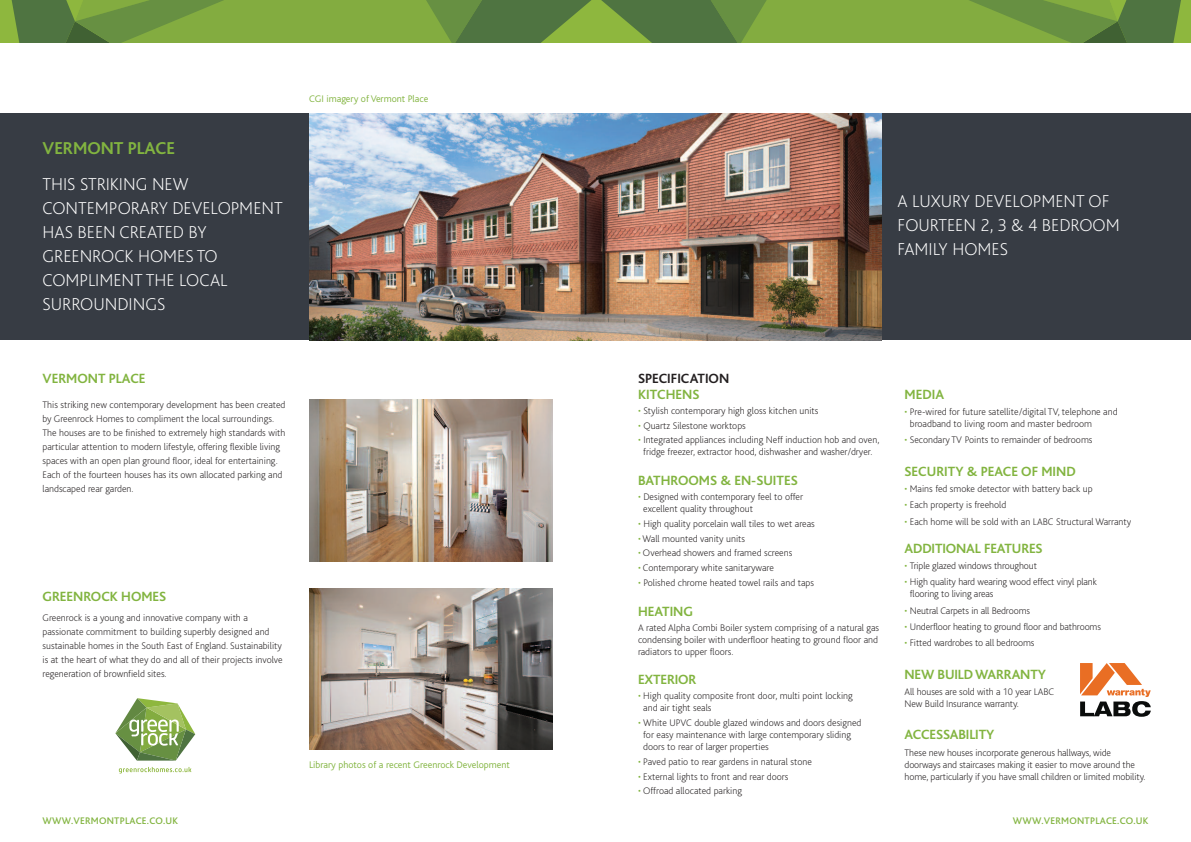
<style>
.page{position:relative;width:1191px;height:842px;background:#fff}
.page>*{position:absolute;margin:0;border:0;box-sizing:border-box;transform-origin:0 0}
.t1{font:200 18px/24px "Bliss";color:#fff}
.t2{font:700 18px "Bliss";color:#82b440}
.t3{font:700 14px "Bliss";color:#82b440}
.t4{font:700 14px "Bliss";color:#231f20}
.t5{font:200 10px/12px "Bliss";color:#231f20}
.t6{font:300 10px "Bliss";color:#82b440}
.t7{font:500 10px "Bliss";letter-spacing:.025em;color:#82b440}
.s1{color:#82b440}
</style>
<div class="page">
<div style="left:0;top:113px;width:595px;height:227px;background:#373c44"></div>
<div style="left:595px;top:113px;width:596px;height:227px;background:#373c44"></div>
<img style="left:309px;top:113px;width:573px;height:227px">
<svg style="left:115px;top:698px;width:80px;height:63px"></svg>
<svg style="left:119px;top:767px;width:72px;height:6px"></svg>
<svg style="left:1080px;top:663px;width:70px;height:54px"></svg>
<svg style="left:0;top:0;width:1191px;height:43px;background:#709840"></svg>
<img style="left:309px;top:588px;width:244px;height:162px">
<img style="left:309px;top:400px;width:244px;height:161px">
<h1 class="t2" style="left:43px;top:142px;width:134px">VERMONT PLACE</h1>
<h1 class="t1" style="left:43px;top:173px;width:242px">THIS STRIKING NEW<br>CONTEMPORARY DEVELOPMENT<br>HAS BEEN CREATED BY<br>GREENROCK HOMES TO<br>COMPLIMENT THE LOCAL<br>SURROUNDINGS</h1>
<p class="t6" style="left:309px;top:95px;width:121px">CGI imagery of Vermont Place</p>
<h2 class="t3" style="left:43px;top:373px;width:104px">VERMONT PLACE</h2>
<p class="t5" style="left:43px;top:399px;width:244px;line-height:14px">This striking new contemporary development has been created by Greenrock Homes to compliment the local surroundings.<br>The houses are to be finished to extremely high standards with particular attention to modern lifestyle, offering flexible living spaces with an open plan ground floor, ideal for entertaining.<br>Each of the fourteen houses has its own allocated parking and landscaped rear garden.</p>
<h2 class="t3" style="left:43px;top:592px;width:125px">GREENROCK HOMES</h2>
<p class="t5" style="left:43px;top:612px;width:242px;line-height:14px">Greenrock is a young and innovative company with a passionate commitment to building superbly designed and sustainable homes in the South East of England. Sustainability is at the heart of what they do and all of their projects involve regeneration of brownfield sites.</p>
<p class="t6" style="left:309px;top:761px;width:202px">Library photos of a recent Greenrock Development</p>
<h1 class="t1" style="left:897px;top:191px;width:224px">A LUXURY DEVELOPMENT OF<br>FOURTEEN 2, 3 &amp; 4 BEDROOM<br>FAMILY HOMES</h1>
<h2 class="t4" style="left:638px;top:373px;width:93px">SPECIFICATION</h2>
<h2 class="t3" style="left:638px;top:390px;width:63px">KITCHENS</h2>
<p class="t5" style="left:638px;top:405px;width:182px"><span class="s1">•</span> Stylish contemporary high gloss kitchen units</p>
<p class="t5" style="left:638px;top:420px;width:109px"><span class="s1">•</span> Quartz Silestone worktops</p>
<p class="t5" style="left:638px;top:435px;width:243px;text-align:center"><span class="s1">•</span> Integrated appliances including Neff induction hob and oven, fridge freezer, extractor hood, dishwasher and washer/dryer.</p>
<h2 class="t3" style="left:638px;top:476px;width:161px">BATHROOMS &amp; EN-SUITES</h2>
<p class="t5" style="left:643px;top:491px;width:161px;text-indent:-5px"><span class="s1">•</span> Designed with contemporary feel to offer excellent quality throughout</p>
<p class="t5" style="left:638px;top:518px;width:178px"><span class="s1">•</span> High quality porcelain wall tiles to wet areas</p>
<p class="t5" style="left:638px;top:533px;width:109px"><span class="s1">•</span> Wall mounted vanity units</p>
<p class="t5" style="left:638px;top:548px;width:156px"><span class="s1">•</span> Overhead showers and framed screens</p>
<p class="t5" style="left:638px;top:563px;width:137px"><span class="s1">•</span> Contemporary white sanitaryware</p>
<p class="t5" style="left:638px;top:578px;width:177px"><span class="s1">•</span> Polished chrome heated towel rails and taps</p>
<h2 class="t3" style="left:638px;top:606px;width:56px">HEATING</h2>
<p class="t5" style="left:638px;top:622px;width:243px;text-align:justify">A rated Alpha Combi Boiler system comprising of a natural gas condensing boiler with underfloor heating to ground floor and radiators to upper floors.</p>
<h2 class="t3" style="left:638px;top:675px;width:60px">EXTERIOR</h2>
<p class="t5" style="left:643px;top:691px;width:211px;text-indent:-5px"><span class="s1">•</span> High quality composite front door, multi point locking and air tight seals</p>
<p class="t5" style="left:643px;top:717px;width:220px;text-indent:-5px"><span class="s1">•</span> White UPVC double glazed windows and doors designed for easy maintenance with large contemporary sliding doors to rear of larger properties</p>
<p class="t5" style="left:638px;top:756px;width:175px"><span class="s1">•</span> Paved patio to rear gardens in natural stone</p>
<p class="t5" style="left:638px;top:771px;width:152px"><span class="s1">•</span> External lights to front and rear doors</p>
<p class="t5" style="left:638px;top:786px;width:105px"><span class="s1">•</span> Offroad allocated parking</p>
<h2 class="t3" style="left:904px;top:390px;width:41px">MEDIA</h2>
<p class="t5" style="left:910px;top:407px;width:209px;text-indent:-5px"><span class="s1">•</span> Pre-wired for future satellite/digital TV, telephone and broadband to living room and master bedroom</p>
<p class="t5" style="left:904px;top:435px;width:189px"><span class="s1">•</span> Secondary TV Points to remainder of bedrooms</p>
<h2 class="t3" style="left:904px;top:467px;width:173px">SECURITY &amp; PEACE OF MIND</h2>
<p class="t5" style="left:904px;top:484px;width:189px"><span class="s1">•</span> Mains fed smoke detector with battery back up</p>
<p class="t5" style="left:904px;top:500px;width:103px"><span class="s1">•</span> Each property is freehold</p>
<p class="t5" style="left:904px;top:516px;width:228px"><span class="s1">•</span> Each home will be sold with an LABC Structural Warranty</p>
<h2 class="t3" style="left:904px;top:544px;width:140px">ADDITIONAL FEATURES</h2>
<p class="t5" style="left:904px;top:561px;width:134px"><span class="s1">•</span> Triple glazed windows throughout</p>
<p class="t5" style="left:910px;top:577px;width:189px;text-indent:-5px"><span class="s1">•</span> High quality hard wearing wood effect vinyl plank flooring to living areas</p>
<p class="t5" style="left:904px;top:605px;width:127px"><span class="s1">•</span> Neutral Carpets in all Bedrooms</p>
<p class="t5" style="left:904px;top:621px;width:198px"><span class="s1">•</span> Underfloor heating to ground floor and bathrooms</p>
<p class="t5" style="left:904px;top:638px;width:131px"><span class="s1">•</span> Fitted wardrobes to all bedrooms</p>
<h2 class="t3" style="left:904px;top:669px;width:143px">NEW BUILD WARRANTY</h2>
<p class="t5" style="left:904px;top:686px;width:151px">All houses are sold with a 10 year LABC<br>New Build Insurance warranty.</p>
<h2 class="t3" style="left:904px;top:730px;width:91px">ACCESSABILITY</h2>
<p class="t5" style="left:904px;top:747px;width:242px">These new houses incorporate generous hallways, wide doorways and staircases making it easier to move around the home, particularly if you have small children or limited mobility.</p>
<p class="t7" style="left:43px;top:817px;width:137px">WWW.VERMONTPLACE.CO.UK</p>
<p class="t7" style="left:1012px;top:817px;width:137px">WWW.VERMONTPLACE.CO.UK</p>
</div>
